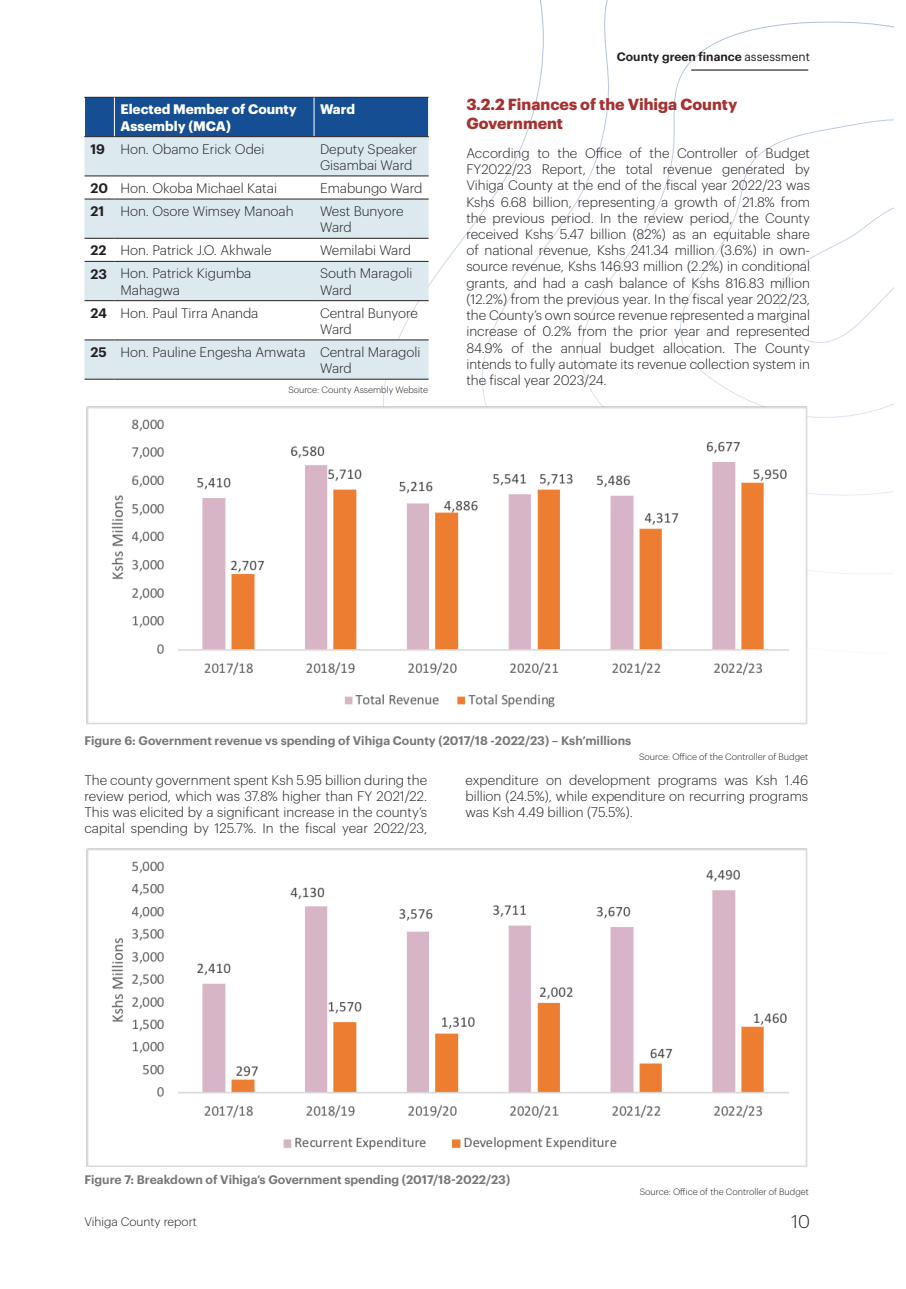
<style>
.page{position:relative;width:906px;height:1289px;background:#fff}
.page>*{position:absolute;margin:0;border:0;box-sizing:border-box;transform-origin:0 0}
.t1{font:300 18px "Graphik";color:#231f20}
.t2{font:700 15.75px/18.9px "Graphik";color:#a53231}
.t3{font:300 13.5px/16.2px "Graphik";color:#231f20}
.t4{font:700 13.5px/16.2px "Graphik";color:#fff}
.t5{font:600 13.5px "Graphik";color:#231f20}
.t6{font:600 12.15px "Graphik";color:#757679}
.t7{font:600 12px "Graphik";color:#231f20}
.t8{font:300 12px "Graphik";color:#231f20}
.t9{font:300 9px "Graphik";color:#231f20}
.s1{font-weight:400}
</style>
<div class="page">
<svg style="left:378px;top:0;width:515px;height:664px"></svg>
<hr style="left:691px;top:70px;width:117px;height:1px;background:#000">
<div style="left:85px;top:98px;width:343px;height:38px;background:#154e93"></div>
<svg style="left:85px;top:137px;width:343px;height:242px;fill:#dceaef"></svg>
<hr style="left:84px;top:97px;width:30px;height:1px;background:#231f20">
<hr style="left:114px;top:97px;width:200px;height:1px;background:#231f20">
<hr style="left:314px;top:97px;width:115px;height:1px;background:#231f20">
<hr style="left:114px;top:97px;width:1px;height:39px;background:#fff">
<hr style="left:314px;top:97px;width:1px;height:39px;background:#fff">
<hr style="left:428px;top:97px;width:1px;height:39px;background:#fff">
<hr style="left:84px;top:136px;width:30px;height:1px;background:#231f20">
<hr style="left:114px;top:136px;width:200px;height:1px;background:#231f20">
<hr style="left:314px;top:136px;width:115px;height:1px;background:#231f20">
<hr style="left:314px;top:176px;width:114px;height:1px;background:#231f20">
<svg style="left:85px;top:176px;width:29px;height:1px"></svg>
<hr style="left:114px;top:176px;width:200px;height:1px;background:#231f20">
<svg style="left:85px;top:199px;width:29px;height:1px"></svg>
<hr style="left:114px;top:199px;width:200px;height:1px;background:#231f20">
<hr style="left:314px;top:199px;width:114px;height:1px;background:#231f20">
<svg style="left:85px;top:238px;width:29px;height:1px"></svg>
<hr style="left:114px;top:238px;width:200px;height:1px;background:#231f20">
<hr style="left:314px;top:238px;width:114px;height:1px;background:#231f20">
<svg style="left:85px;top:261px;width:29px;height:1px"></svg>
<hr style="left:114px;top:261px;width:200px;height:1px;background:#231f20">
<hr style="left:314px;top:261px;width:114px;height:1px;background:#231f20">
<svg style="left:85px;top:300px;width:29px;height:1px"></svg>
<hr style="left:114px;top:300px;width:200px;height:1px;background:#231f20">
<hr style="left:314px;top:300px;width:114px;height:1px;background:#231f20">
<hr style="left:314px;top:340px;width:114px;height:1px;background:#231f20">
<hr style="left:314px;top:379px;width:114px;height:1px;background:#231f20">
<svg style="left:85px;top:340px;width:29px;height:1px"></svg>
<hr style="left:114px;top:340px;width:200px;height:1px;background:#231f20">
<svg style="left:85px;top:379px;width:29px;height:1px"></svg>
<hr style="left:114px;top:379px;width:200px;height:1px;background:#231f20">
<img style="left:86px;top:406px;width:721px;height:318px">
<img style="left:86px;top:848px;width:721px;height:317px">
<p class="t4" style="left:120px;top:100px;width:178px">Elected Member of County<br>Assembly (MCA)</p>
<p class="t4" style="left:320px;top:100px;width:36px">Ward</p>
<p class="t5" style="left:91px;top:138px;width:16px">19</p>
<p class="t3" style="left:120px;top:140px;width:145px">Hon. Obamo Erick Odei</p>
<p class="t3" style="left:320px;top:140px;width:99px">Deputy Speaker<br>Gisambai Ward</p>
<p class="t5" style="left:91px;top:178px;width:19px">20</p>
<p class="t3" style="left:120px;top:179px;width:158px">Hon. Okoba Michael Katai</p>
<p class="t3" style="left:320px;top:179px;width:104px">Emabungo Ward</p>
<p class="t5" style="left:91px;top:201px;width:15px">21</p>
<p class="t3" style="left:120px;top:202px;width:175px">Hon. Osore Wimsey Manoah</p>
<p class="t3" style="left:320px;top:202px;width:85px">West Bunyore<br>Ward</p>
<p class="t5" style="left:91px;top:240px;width:18px">22</p>
<p class="t3" style="left:120px;top:241px;width:153px">Hon. Patrick J.O. Akhwale</p>
<p class="t3" style="left:320px;top:241px;width:93px">Wemilabi Ward</p>
<p class="t5" style="left:91px;top:263px;width:18px">23</p>
<p class="t3" style="left:120px;top:264px;width:132px">Hon. Patrick Kigumba<br>Mahagwa</p>
<p class="t3" style="left:320px;top:264px;width:94px">South Maragoli<br>Ward</p>
<p class="t5" style="left:91px;top:302px;width:18px">24</p>
<p class="t3" style="left:120px;top:304px;width:139px">Hon. Paul Tirra Ananda</p>
<p class="t3" style="left:320px;top:304px;width:99px">Central Bunyore<br>Ward</p>
<p class="t5" style="left:91px;top:342px;width:18px">25</p>
<p class="t3" style="left:120px;top:343px;width:187px">Hon. Pauline Engesha Amwata</p>
<p class="t3" style="left:320px;top:343px;width:102px">Central Maragoli<br>Ward</p>
<p class="t9" style="left:288px;top:383px;width:141px">Source: County Assembly Website</p>
<p class="t7" style="left:617px;top:47px;width:195px">County green finance <span class="s1">assessment</span></p>
<p class="t2" style="left:466px;top:93px;width:272px">3.2.2 Finances of the Vihiga County<br>Government</p>
<p class="t3" style="left:466px;top:144px;width:345px;text-align:justify">According to the Office of the Controller of Budget FY2022/23 Report, the total revenue generated by Vihiga County at the end of the fiscal year 2022/23 was Kshs 6.68 billion, representing a growth of 21.8% from the previous period. In the review period, the County received Kshs 5.47 billion (82%) as an equitable share of national revenue, Kshs 241.34 million (3.6%) in own&shy;source revenue, Kshs 146.93 million (2.2%) in conditional grants, and had a cash balance of Kshs 816.83 million (12.2%) from the previous year. In the fiscal year 2022/23, the County’s own source revenue represented a marginal increase of 0.2% from the prior year and represented 84.9% of the annual budget allocation. The County intends to fully automate its revenue collection system in the fiscal year 2023/24.</p>
<p class="t6" style="left:84px;top:730px;width:548px">Figure 6: Government revenue vs spending of Vihiga County (2017/18 -2022/23) – Ksh’millions</p>
<p class="t9" style="left:639px;top:749px;width:171px">Source: Office of the Controller of Budget</p>
<p class="t3" style="left:84px;top:770px;width:344px;text-align:justify">The county government spent Ksh 5.95 billion during the review period, which was 37.8% higher than FY 2021/22.<br>This was elicited by a significant increase in the county’s capital spending by 125.7%. In the fiscal year 2022/23,</p>
<p class="t3" style="left:465px;top:770px;width:344px;text-align:justify">expenditure on development programs was Ksh 1.46 billion (24.5%), while expenditure on recurring programs was Ksh 4.49 billion (75.5%).</p>
<p class="t6" style="left:84px;top:1170px;width:427px">Figure 7: Breakdown of Vihiga’s Government spending (2017/18-2022/23)</p>
<p class="t9" style="left:640px;top:1184px;width:171px">Source: Office of the Controller of Budget</p>
<p class="t8" style="left:84px;top:1212px;width:114px">Vihiga County report</p>
<h1 class="t1" style="left:791px;top:1208px;width:20px">10</h1>
</div>
